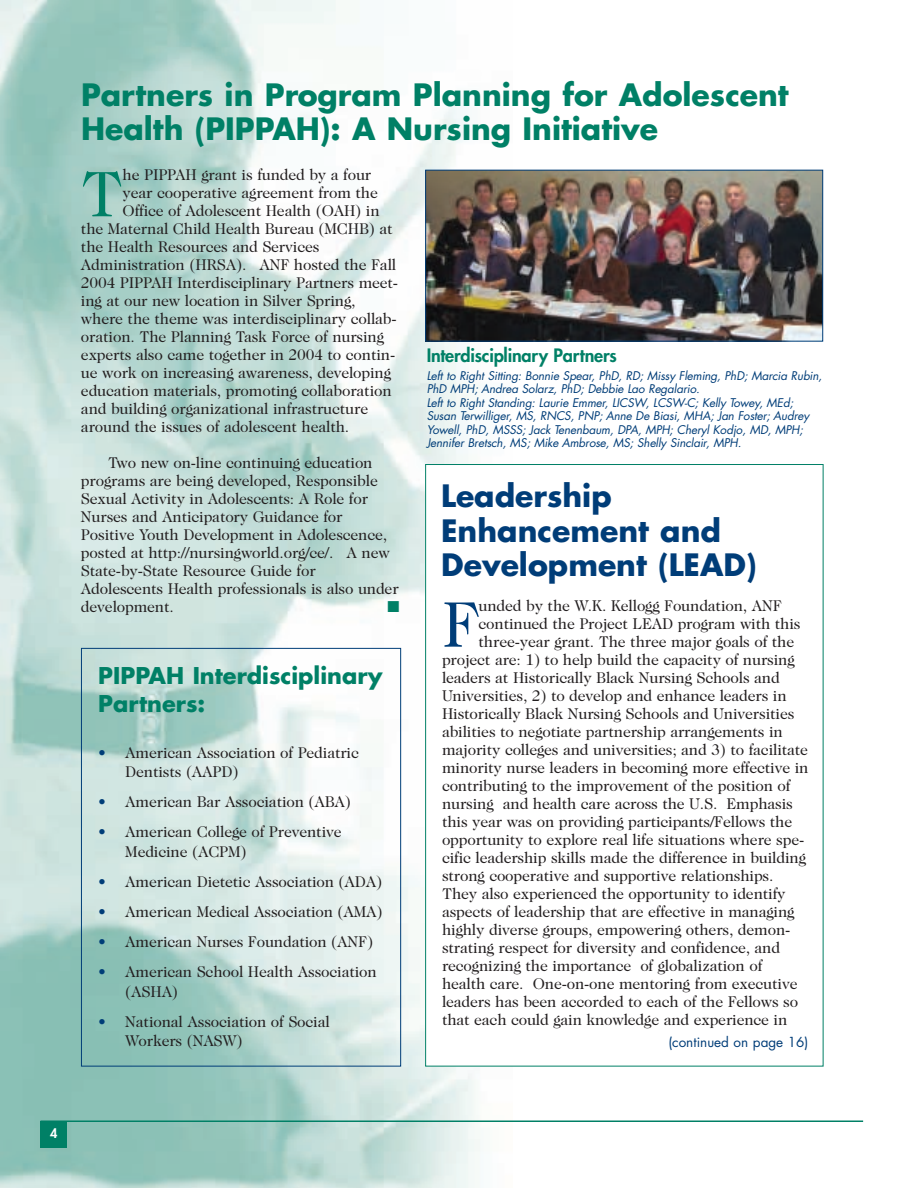
<style>
.page{position:relative;width:918px;height:1188px;background:#fff}
.page>*{position:absolute;margin:0;border:0;box-sizing:border-box;transform-origin:0 0}
.t1{font:65.1px "Caslon Two Twenty Four";color:#008066}
.t2{font:65.1px "Caslon Two Twenty Four";color:#003d78}
.t3{font:700 30px/34.5px "Futura";color:#008066}
.t4{font:700 30px/34.5px "Futura";color:#003d78}
.t5{font:700 22.5px/28.5px "Futura";color:#008066}
.t6{font:800 18px "Futura";letter-spacing:-.01em;color:#008066}
.t7{font:15.75px/18px "Caslon Two Twenty Four";letter-spacing:-.01em;color:#231f20}
.t8{font:15.75px "Zapf Dingbats";color:#008066}
.t9{font:13.5px "Futura";color:#003d78}
.t10{font:800 12.75px "Futura";color:#fff}
.t11{font:italic 11.7px/13.5px "Futura";letter-spacing:-.01em;color:#003d78}
.s1{color:#003d78}
</style>
<div class="page">
<img style="left:0;top:0;width:513px;height:1188px">
<div style="left:40px;top:1121px;width:28px;height:27px;background:#008066"></div>
<hr style="left:40px;top:1120px;width:823px;height:2px;background:#008066">
<div style="left:81px;top:648px;width:320px;height:419px;border:1px solid #003d78"></div>
<div style="left:426px;top:465px;width:397px;height:601px;background:#fff"></div>
<img style="left:427px;top:172px;width:394px;height:168px">
<div style="left:425px;top:170px;width:398px;height:172px;border:1px solid #003d78"></div>
<h2 class="t3" style="left:81px;top:80px;width:709px">Partners in Program Planning for Adolescent<br>Health (PIPPAH): A Nursing Initiative</h2>
<h1 class="t1" style="left:81px;top:169px;width:44px">T</h1>
<p class="t7" style="left:123px;top:167px;width:250px">he PIPPAH grant is funded by a four</p>
<p class="t7" style="left:123px;top:185px;width:257px">year cooperative agreement from the</p>
<p class="t7" style="left:123px;top:203px;width:259px">Office of Adolescent Health (OAH) in</p>
<p class="t7" style="left:81px;top:221px;width:313px">the Maternal Child Health Bureau (MCHB) at</p>
<p class="t7" style="left:81px;top:239px;width:240px">the Health Resources and Services</p>
<p class="t7" style="left:81px;top:257px;width:317px">Administration (HRSA). ANF hosted the Fall</p>
<p class="t7" style="left:81px;top:275px;width:319px">2004 PIPPAH Interdisciplinary Partners meet-</p>
<p class="t7" style="left:81px;top:293px;width:276px">ing at our new location in Silver Spring,</p>
<p class="t7" style="left:81px;top:311px;width:317px">where the theme was interdisciplinary collab-</p>
<p class="t7" style="left:81px;top:329px;width:305px">oration. The Planning Task Force of nursing</p>
<p class="t7" style="left:81px;top:347px;width:316px">experts also came together in 2004 to contin-</p>
<p class="t7" style="left:81px;top:365px;width:312px">ue work on increasing awareness, developing</p>
<p class="t7" style="left:81px;top:383px;width:312px">education materials, promoting collaboration</p>
<p class="t7" style="left:81px;top:401px;width:289px">and building organizational infrastructure</p>
<p class="t7" style="left:81px;top:419px;width:270px">around the issues of adolescent health.</p>
<p class="t7" style="left:81px;top:455px;width:319px;text-indent:27px">Two new on-line continuing education programs are being developed, Responsible Sexual Activity in Adolescents: A Role for Nurses and Anticipatory Guidance for Positive Youth Development in Adolescence, posted at http://nursingworld.org/ce/. A new State-by-State Resource Guide for Adolescents Health professionals is also under development.</p>
<p class="t8" style="left:388px;top:598px;width:13px">■</p>
<h3 class="t5" style="left:98px;top:663px;width:286px">PIPPAH Interdisciplinary<br>Partners:</h3>
<p class="t7" style="left:125px;top:744px;width:235px;line-height:19.5px;text-indent:-27px"><span class="s1">•</span> American Association of Pediatric<br>Dentists (AAPD)</p>
<p class="t7" style="left:98px;top:794px;width:254px"><span class="s1">•</span> American Bar Association (ABA)</p>
<p class="t7" style="left:125px;top:823px;width:218px;line-height:19.5px;text-indent:-27px"><span class="s1">•</span> American College of Preventive<br>Medicine (ACPM)</p>
<p class="t7" style="left:98px;top:874px;width:285px"><span class="s1">•</span> American Dietetic Association (ADA)</p>
<p class="t7" style="left:98px;top:904px;width:286px"><span class="s1">•</span> American Medical Association (AMA)</p>
<p class="t7" style="left:98px;top:934px;width:276px"><span class="s1">•</span> American Nurses Foundation (ANF)</p>
<p class="t7" style="left:125px;top:963px;width:253px;line-height:19.5px;text-indent:-27px"><span class="s1">•</span> American School Health Association (ASHA)</p>
<p class="t7" style="left:125px;top:1013px;width:206px;line-height:19.5px;text-indent:-27px"><span class="s1">•</span> National Association of Social<br>Workers (NASW)</p>
<p class="t6" style="left:427px;top:347px;width:192px">Interdisciplinary Partners</p>
<p class="t11" style="left:427px;top:370px;width:397px">Left to Right Sitting: Bonnie Spear, PhD, RD; Missy Fleming, PhD; Marcia Rubin, PhD MPH; Andrea Solarz, PhD; Debbie Lao Regalario.<br>Left to Right Standing: Laurie Emmer, LICSW, LCSW-C; Kelly Towey, MEd; Susan Terwilliger, MS, RNCS, PNP; Anne De Biasi, MHA; Jan Foster; Audrey Yowell, PhD, MSSS; Jack Tenenbaum, DPA, MPH; Cheryl Kodjo, MD, MPH; Jennifer Bretsch, MS; Mike Ambrose, MS; Shelly Sinclair, MPH.</p>
<h2 class="t4" style="left:441px;top:481px;width:317px">Leadership<br>Enhancement and<br>Development (LEAD)</h2>
<h1 class="t2" style="left:442px;top:599px;width:39px">F</h1>
<p class="t7" style="left:479px;top:597px;width:305px">unded by the W.K. Kellogg Foundation, ANF</p>
<p class="t7" style="left:479px;top:615px;width:324px">continued the Project LEAD program with this</p>
<p class="t7" style="left:479px;top:633px;width:317px">three-year grant. The three major goals of the</p>
<p class="t7" style="left:442px;top:651px;width:354px">project are: 1) to help build the capacity of nursing</p>
<p class="t7" style="left:442px;top:669px;width:339px">leaders at Historically Black Nursing Schools and</p>
<p class="t7" style="left:442px;top:687px;width:346px">Universities, 2) to develop and enhance leaders in</p>
<p class="t7" style="left:442px;top:705px;width:354px">Historically Black Nursing Schools and Universities</p>
<p class="t7" style="left:442px;top:723px;width:342px">abilities to negotiate partnership arrangements in</p>
<p class="t7" style="left:442px;top:741px;width:368px">majority colleges and universities; and 3) to facilitate</p>
<p class="t7" style="left:442px;top:759px;width:368px">minority nurse leaders in becoming more effective in</p>
<p class="t7" style="left:442px;top:777px;width:350px">contributing to the improvement of the position of</p>
<p class="t7" style="left:442px;top:795px;width:352px">nursing and health care across the U.S. Emphasis</p>
<p class="t7" style="left:442px;top:813px;width:352px">this year was on providing participants/Fellows the</p>
<p class="t7" style="left:442px;top:831px;width:364px">opportunity to explore real life situations where spe-</p>
<p class="t7" style="left:442px;top:849px;width:366px">cific leadership skills made the difference in building</p>
<p class="t7" style="left:442px;top:867px;width:333px">strong cooperative and supportive relationships.</p>
<p class="t7" style="left:442px;top:885px;width:345px">They also experienced the opportunity to identify</p>
<p class="t7" style="left:442px;top:903px;width:354px">aspects of leadership that are effective in managing</p>
<p class="t7" style="left:442px;top:921px;width:350px">highly diverse groups, empowering others, demon-</p>
<p class="t7" style="left:442px;top:939px;width:340px">strating respect for diversity and confidence, and</p>
<p class="t7" style="left:442px;top:957px;width:322px">recognizing the importance of globalization of</p>
<p class="t7" style="left:442px;top:975px;width:357px">health care. One-on-one mentoring from executive</p>
<p class="t7" style="left:442px;top:993px;width:358px">leaders has been accorded to each of the Fellows so</p>
<p class="t7" style="left:442px;top:1011px;width:347px">that each could gain knowledge and experience in</p>
<p class="t9" style="left:668px;top:1036px;width:141px">(continued on page 16)</p>
<p class="t10" style="left:50px;top:1128px;width:9px">4</p>
</div>
